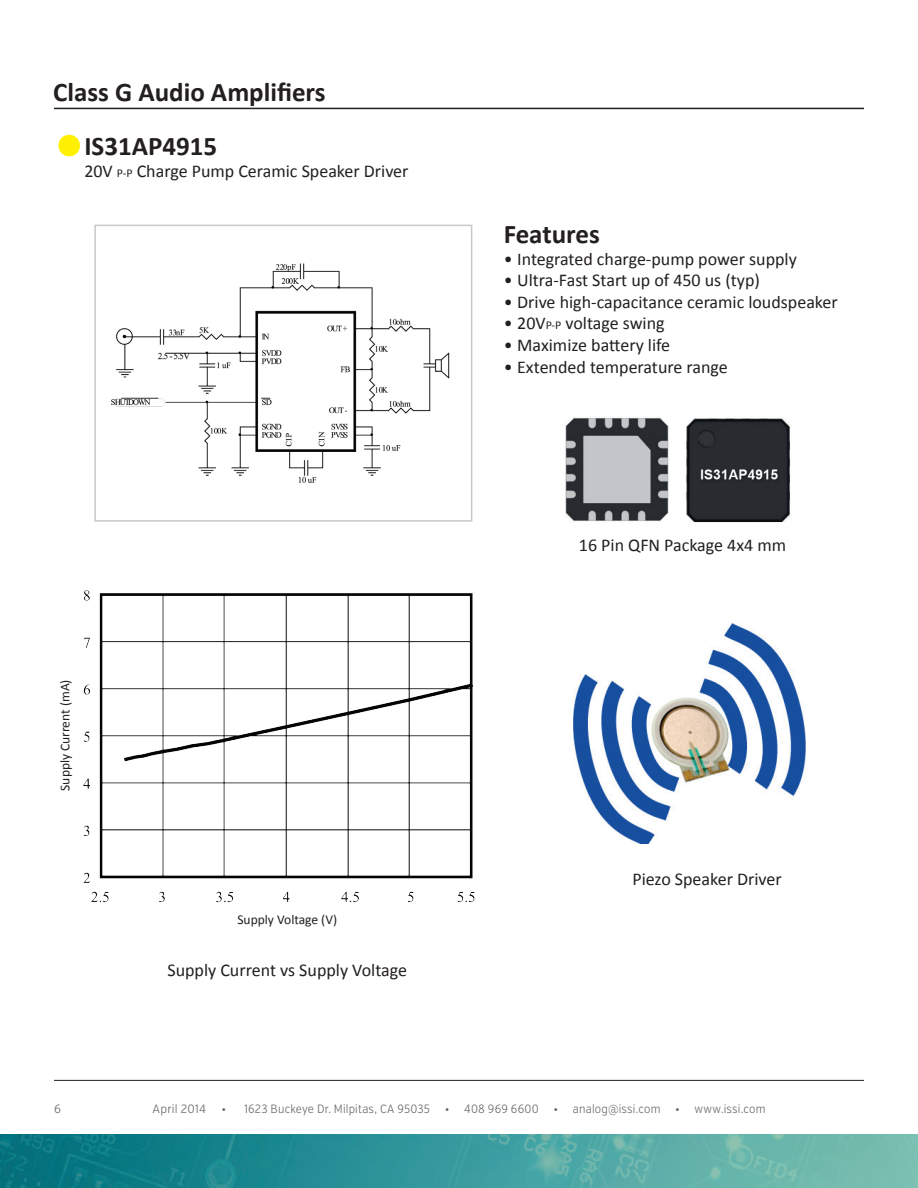
<style>
.page{position:relative;width:918px;height:1188px;background:#fff}
.page>*{position:absolute;margin:0;border:0;box-sizing:border-box;transform-origin:0 0}
.t1{font:700 27px "Calibri";color:#231f20}
.t2{font:18px "Calibri";color:#231f20}
.t3{font:13.5px "Calibri";color:#231f20}
.t4{font:300 12px "Verb Cond";letter-spacing:.015em;color:#636366;scale:.95 1}
.t5{font:300 12px "Verb Cond";letter-spacing:.015em;color:#636366}
.s1{font-size:12px}
</style>
<div class="page">
<img style="left:0;top:1134px;width:918px;height:54px">
<img style="left:565px;top:417px;width:225px;height:106px">
<img style="left:573px;top:624px;width:232px;height:220px">
<img style="left:83px;top:590px;width:392px;height:313px">
<hr style="left:54px;top:108px;width:810px;height:1px;background:#231f20">
<hr style="left:54px;top:1080px;width:810px;height:1px;background:#231f20">
<img style="left:111px;top:243px;width:362px;height:266px">
<div style="left:94px;top:225px;width:378px;height:297px;border:2px solid #c7c8ca"></div>
<div style="left:58px;top:135px;width:22px;height:21px;background:#fff101;border-radius:50%"></div>
<h1 class="t1" style="left:53px;top:75px;width:274px">Class G Audio Amplifiers</h1>
<h1 class="t1" style="left:84px;top:129px;width:134px">IS31AP4915</h1>
<p class="t2" style="left:84px;top:159px;width:326px">20V <span class="s1">P-P</span> Charge Pump Ceramic Speaker Driver</p>
<p class="t3" style="left:57px;top:791px;width:113px;rotate:-90deg">Supply Current (mA)</p>
<p class="t3" style="left:237px;top:911px;width:101px">Supply Voltage (V)</p>
<p class="t2" style="left:167px;top:959px;width:241px">Supply Current vs Supply Voltage</p>
<h1 class="t1" style="left:504px;top:217px;width:98px">Features</h1>
<p class="t2" style="left:504px;top:247px;width:295px">• Integrated charge-pump power supply</p>
<p class="t2" style="left:504px;top:269px;width:258px">• Ultra-Fast Start up of 450 us (typ)</p>
<p class="t2" style="left:504px;top:290px;width:336px">• Drive high-capacitance ceramic loudspeaker</p>
<p class="t2" style="left:504px;top:312px;width:162px">• 20V<span class="s1">P-P</span> voltage swing</p>
<p class="t2" style="left:504px;top:334px;width:168px">• Maximize battery life</p>
<p class="t2" style="left:504px;top:355px;width:226px">• Extended temperature range</p>
<p class="t2" style="left:579px;top:534px;width:209px">16 Pin QFN Package 4x4 mm</p>
<p class="t2" style="left:632px;top:868px;width:151px">Piezo Speaker Driver</p>
<p class="t5" style="left:54px;top:1102px;width:8px">6</p>
<p class="t5" style="left:153px;top:1102px;width:55px">April 2014</p>
<p class="t4" style="left:222px;top:1102px;width:574px">• 1623 Buckeye Dr. Milpitas, CA 95035 • 408 969 6600 • analog@issi.com • www.issi.com</p>
</div>
